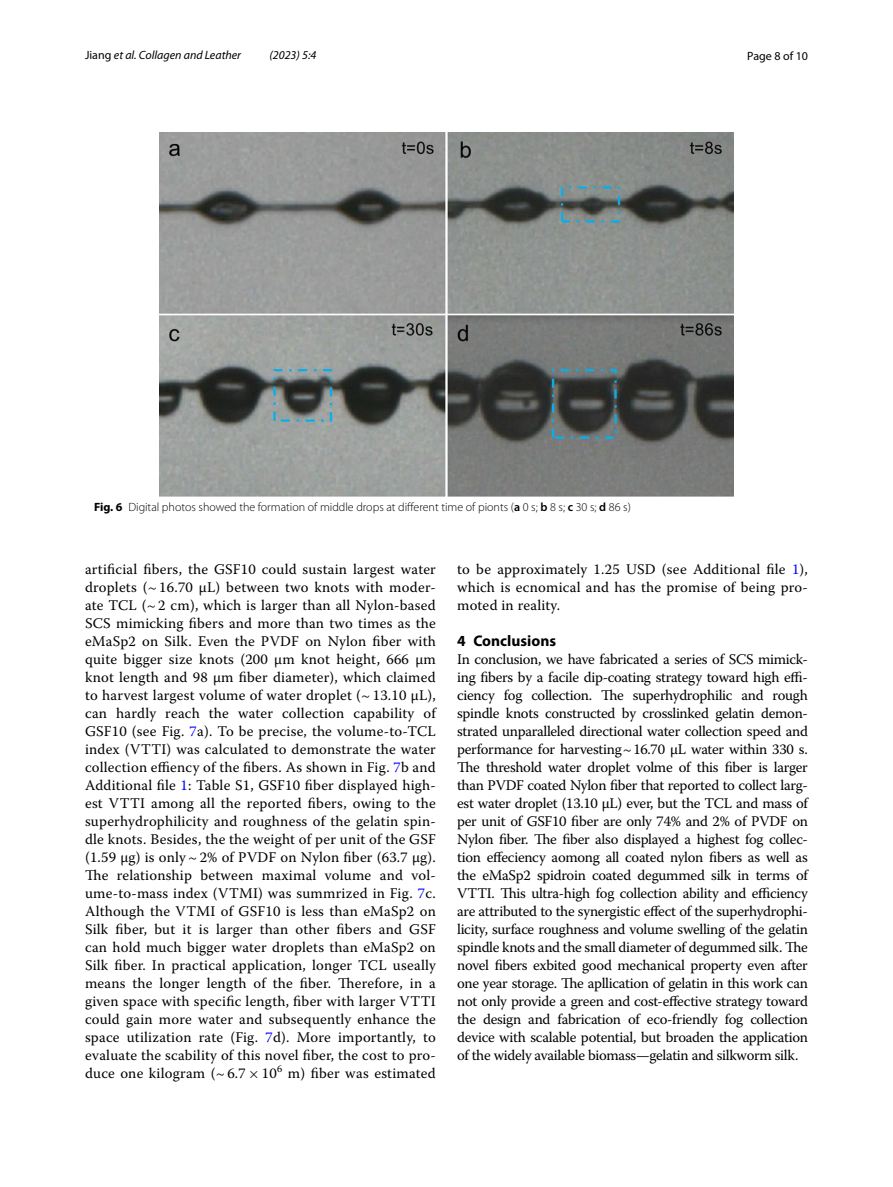
<style>
.page{position:relative;width:893px;height:1187px;background:#fff}
.page>*{position:absolute;margin:0;border:0;box-sizing:border-box;transform-origin:0 0}
.t1{font:700 15.45px "Myriad Pro";color:#000}
.t2{font:14.7px/18px "Warnock Pro";letter-spacing:.015em;color:#000;text-align:justify}
.t3{font:300 12px "Myriad Pro";color:#000}
.t4{font:italic 12px "Myriad Pro";color:#000}
.t5{font:12px "Myriad Pro";color:#000}
.s1{font-style:normal}
.s2{font-weight:700}
.s3{font-weight:600}
.s4{color:#00f}
.s5{font-family:"MTSY"}
</style>
<div class="page">
<img style="left:160px;top:133px;width:573px;height:363px">
<p class="t4" style="left:85px;top:48px;width:158px"><span class="s1">Jiang</span> et al. Collagen and Leather</p>
<p class="t4" style="left:269px;top:48px;width:48px">(2023) 5:4</p>
<p class="t5" style="left:747px;top:48px;width:62px">Page 8 of 10</p>
<p class="t3" style="left:94px;top:500px;width:538px"><span class="s2">Fig. 6</span> Digital photos showed the formation of middle drops at different time of pionts (<span class="s3">a</span> 0 s; <span class="s3">b</span> 8 s; <span class="s3">c</span> 30 s; <span class="s3">d</span> 86 s)</p>
<p class="t2" style="left:85px;top:560px;width:352px">artificial fibers, the GSF10 could sustain largest water droplets (~16.70 μL) between two knots with moder&shy;ate TCL (~2 cm), which is larger than all Nylon-based SCS mimicking fibers and more than two times as the eMaSp2 on Silk. Even the PVDF on Nylon fiber with quite bigger size knots (200 μm knot height, 666 μm knot length and 98 μm fiber diameter), which claimed to harvest largest volume of water droplet (~13.10 μL), can hardly reach the water collection capability of GSF10 (see Fig. <span class="s4">7</span>a). To be precise, the volume-to-TCL index (VTTI) was calculated to demonstrate the water collection effiency of the fibers. As shown in Fig. <span class="s4">7</span>b and Additional file <span class="s4">1</span>: Table S1, GSF10 fiber displayed high&shy;est VTTI among all the reported fibers, owing to the superhydrophilicity and roughness of the gelatin spin&shy;dle knots. Besides, the the weight of per unit of the GSF (1.59 μg) is only~2% of PVDF on Nylon fiber (63.7 μg).<br>The relationship between maximal volume and vol&shy;ume-to-mass index (VTMI) was summrized in Fig. <span class="s4">7</span>c.<br>Although the VTMI of GSF10 is less than eMaSp2 on Silk fiber, but it is larger than other fibers and GSF can hold much bigger water droplets than eMaSp2 on Silk fiber. In practical application, longer TCL useally means the longer length of the fiber. Therefore, in a given space with specific length, fiber with larger VTTI could gain more water and subsequently enhance the space utilization rate (Fig. <span class="s4">7</span>d). More importantly, to evaluate the scability of this novel fiber, the cost to pro&shy;duce one kilogram (~6.7<span class="s5">×</span> -10<sup>6</sup> m) fiber was estimated</p>
<p class="t2" style="left:457px;top:560px;width:352px">to be approximately 1.25 USD (see Additional file <span class="s4">1</span>), which is ecnomical and has the promise of being pro&shy;moted in reality.</p>
<p class="t1" style="left:457px;top:630px;width:101px">4 Conclusions</p>
<p class="t2" style="left:457px;top:650px;width:352px">In conclusion, we have fabricated a series of SCS mimick&shy;ing fibers by a facile dip-coating strategy toward high effi&shy;ciency fog collection. The superhydrophilic and rough spindle knots constructed by crosslinked gelatin demon&shy;strated unparalleled directional water collection speed and performance for harvesting~16.70 μL water within 330 s.<br>The threshold water droplet volme of this fiber is larger than PVDF coated Nylon fiber that reported to collect larg&shy;est water droplet (13.10 μL) ever, but the TCL and mass of per unit of GSF10 fiber are only 74% and 2% of PVDF on Nylon fiber. The fiber also displayed a highest fog collec&shy;tion effeciency aomong all coated nylon fibers as well as the eMaSp2 spidroin coated degummed silk in terms of VTTI. This ultra-high fog collection ability and efficiency are attributed to the synergistic effect of the superhydrophi&shy;licity, surface roughness and volume swelling of the gelatin spindle knots and the small diameter of degummed silk. The novel fibers exbited good mechanical property even after one year storage. The apllication of gelatin in this work can not only provide a green and cost-effective strategy toward the design and fabrication of eco-friendly fog collection device with scalable potential, but broaden the application of the widely available biomass—gelatin and silkworm silk.</p>
</div>
